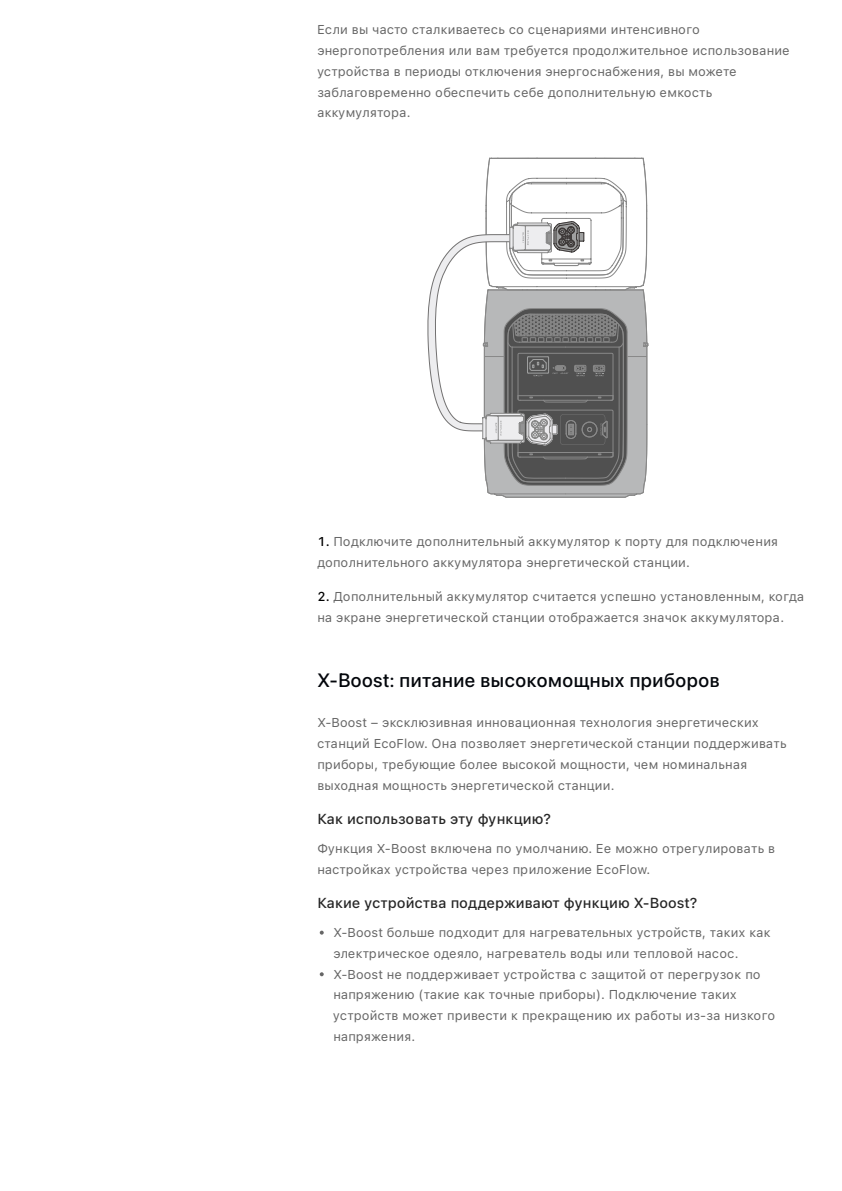
<style>
.page{position:relative;width:842px;height:1191px;background:#fff}
.page>*{position:absolute;margin:0;border:0;box-sizing:border-box;transform-origin:0 0}
.t1{font:19.2px ".SFNS Regular wdth opsz 180000 GRAD wght 1 F40000";letter-spacing:.025em;color:#03060b}
.t2{font:14.4px ".SFNS Regular wdth opsz 120000 GRAD wght 1 F40000";color:rgb(0 0 0/.85)}
.t3{font:12.8px/20.8px ".SFNS Regular wdth opsz 110000 GRAD wght";letter-spacing:.01em;color:#666}
.s1{font-family:".SFNS Regular wdth opsz 110000 GRAD wght 1 F40000";color:#000}
</style>
<div class="page">
<svg style="left:320px;top:931px;width:4px;height:4px"></svg>
<svg style="left:320px;top:972px;width:4px;height:4px"></svg>
<svg style="left:427px;top:157px;width:221px;height:341px"></svg>
<p class="t3" style="left:317px;top:19px;width:474px">H+;. )&gt; 8"+,$ +,";(.)"%,%+? +$ +4%#"&amp;.93. .#,%#+.)#$7$ 5#%&amp;7$:$,&amp;%/;%#.9 .;. )"3 ,&amp;%/'%,+9 :&amp;$*$;-.,%;?#$% .+:$;?@$)"#.% '+,&amp;$6+,)" ) :%&amp;.$*&gt; $,(;18%#.9 5#%&amp;7$+#"/-%#.9, )&gt; 3$-%,% @"/;"7$)&amp;%3%##$ $/%+:%8.,? +%/% *$:$;#.,%;?#'1 %3($+,? "(('3';9,$&amp;".</p>
<p class="t3" style="left:317px;top:532px;width:462px"><span class="s1">&gt;.</span> S$*(;18.,% *$:$;#.,%;?#&gt;6 "(('3';9,$&amp; ( :$&amp;,' *;9 :$*(;18%#.9 *$:$;#.,%;?#$7$ "(('3';9,$&amp;" 5#%&amp;7%,.8%+($6 +,"#4...</p>
<p class="t3" style="left:317px;top:586px;width:489px"><span class="s1">?.</span> !$:$;#.,%;?#&gt;6 "(('3';9,$&amp; +8.,"%,+9 '+:%B#$ '+,"#$);%##&gt;3, ($7*" #" 5(&amp;"#% 5#%&amp;7%,.8%+($6 +,"#4.. $,$/&amp;"-"%,+9 @#"8$( "(('3';9,$&amp;".</p>
<h1 class="t1" style="left:317px;top:669px;width:404px">X-Boost: .%8,"%# '7-2*2=24"7; .+%32+2'</h1>
<p class="t3" style="left:317px;top:713px;width:471px">X-Boost – 5(+(;1@.)#"9 .##$)"4.$##"9 ,%&lt;#$;$7.9 5#%&amp;7%,.8%+(.&lt; +,"#4.6 EcoFlow. =#" :$@)$;9%, 5#%&amp;7%,.8%+($6 +,"#4.. :$**%&amp;-.)",? :&amp;./$&amp;&gt;, ,&amp;%/'10.% /$;%% )&gt;+$($6 3$0#$+,., 8%3 #$3.#";?#"9 )&gt;&lt;$*#"9 3$0#$+,? 5#%&amp;7%,.8%+($6 +,"#4...</p>
<p class="t2" style="left:317px;top:810px;width:235px">I") +7@.%&amp;:.2"8&amp; J8( '(#)*+EK</p>
<p class="t3" style="left:317px;top:838px;width:459px">^'#(4.9 X-Boost )(;18%#" :$ '3$;8"#.1. H% 3$-#$ $,&amp;%7';.&amp;$)",? ) #"+,&amp;$6("&lt; '+,&amp;$6+,)" 8%&amp;%@ :&amp;.;$-%#.% EcoFlow.</p>
<p class="t2" style="left:317px;top:894px;width:382px">I")+$ (78/.,782" @.44$/F+2"E8 '(#)*+E X-BoostK</p>
<p class="t3" style="left:333px;top:922px;width:444px">X-Boost /$;?B% :$*&lt;$*., *;9 #"7&amp;%)",%;?#&gt;&lt; '+,&amp;$6+,), ,"(.&lt; ("( 5;%(,&amp;.8%+($% $*%9;$, #"7&amp;%)",%;? )$*&gt; .;. ,%:;$)$6 #"+$+.<br>X-Boost #% :$**%&amp;-.)"%, '+,&amp;$6+,)" + @"0.,$6 $, :%&amp;%7&amp;'@$( :$ #":&amp;9-%#.1 (,"(.% ("( ,$8#&gt;% :&amp;./$&amp;&gt;). S$*(;18%#.% ,"(.&lt; '+,&amp;$6+,) 3$-%, :&amp;.)%+,. ( :&amp;%(&amp;"0%#.1 .&lt; &amp;"/$,&gt; .@-@" #.@($7$ #":&amp;9-%#.9.</p>
</div>
